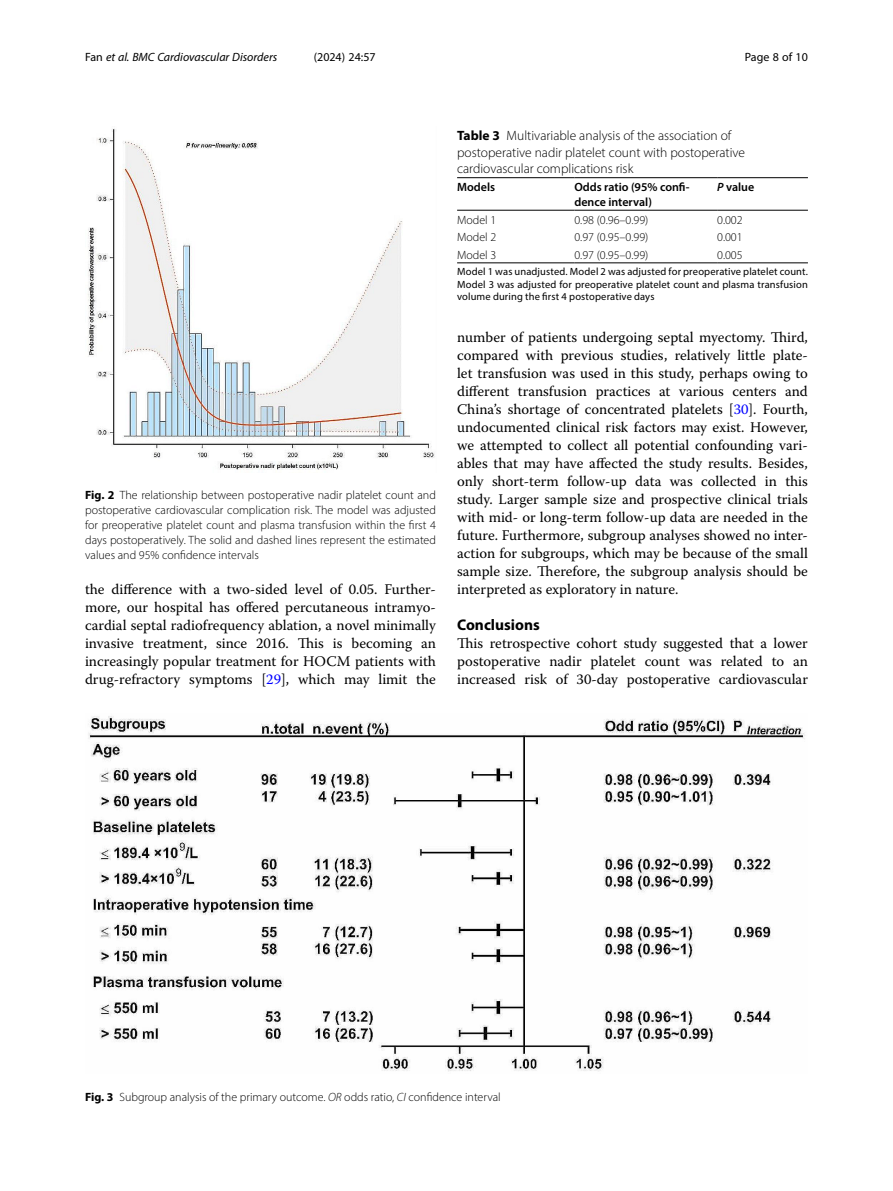
<style>
.page{position:relative;width:893px;height:1191px;background:#fff}
.page>*{position:absolute;margin:0;border:0;box-sizing:border-box;transform-origin:0 0}
.Head_1{font:700 15.45px "Myriad Pro";color:#000}
.Body_Text_Indent{font:14.7px/18px "Warnock Pro";color:#000;text-align:justify}
.Body_Text{font:14.7px/18px "Warnock Pro";color:#000;text-align:justify}
.Table_Caption{font:300 13.5px/16.5px "Myriad Pro";color:#000}
.Figure_Caption{font:300 12px/15px "Myriad Pro";color:#000;text-align:justify}
.Table_Body_Tab3_Deci{font:300 12px "Myriad Pro";color:#000}
.Table_Head{font:600 12px/15px "Myriad Pro";color:#000}
.t1{font:italic 12px "Myriad Pro";color:#000}
.t2{font:12px "Myriad Pro";color:#000}
.Table_Body{font:300 12px "Myriad Pro";color:#000}
.Table_Footnote{font:10.5px/12.8px "Myriad Pro";letter-spacing:.01em;color:#000;text-align:justify}
.s1{font-style:normal}
.s2{font-weight:700}
.s3{color:#00f}
.s4{font-style:italic}
</style>
<div class="page">
<hr style="left:457px;top:210px;width:117px;height:1px;background:#000">
<hr style="left:574px;top:177px;width:143px;height:1px;background:#000">
<hr style="left:574px;top:210px;width:143px;height:1px;background:#000">
<hr style="left:717px;top:177px;width:91px;height:1px;background:#000">
<hr style="left:717px;top:210px;width:91px;height:1px;background:#000">
<hr style="left:574px;top:263px;width:143px;height:1px;background:#000">
<hr style="left:717px;top:263px;width:91px;height:1px;background:#000">
<hr style="left:457px;top:263px;width:117px;height:1px;background:#000">
<hr style="left:457px;top:177px;width:117px;height:1px;background:#000">
<img style="left:88px;top:716px;width:717px;height:356px">
<img style="left:88px;top:128px;width:347px;height:342px">
<p class="t1" style="left:85px;top:50px;width:194px"><span class="s1">Fan</span> et al. BMC Cardiovascular Disorders</p>
<p class="t2" style="left:314px;top:50px;width:63px">(2024) 24:57</p>
<p class="t2" style="left:745px;top:50px;width:65px">Page 8 of 10</p>
<p class="Figure_Caption" style="left:85px;top:487px;width:352px"><span class="s2">Fig. 2</span> The relationship between postoperative nadir platelet count and postoperative cardiovascular complication risk. The model was adjusted for preoperative platelet count and plasma transfusion within the first 4 days postoperatively. The solid and dashed lines represent the estimated values and 95% confidence intervals</p>
<p class="Body_Text_Indent" style="left:85px;top:580px;width:352px">the difference with a two-sided level of 0.05. Further&shy;more, our hospital has offered percutaneous intramyo&shy;cardial septal radiofrequency ablation, a novel minimally invasive treatment, since 2016. This is becoming an increasingly popular treatment for HOCM patients with drug-refractory symptoms [<span class="s3">29</span>], which may limit the</p>
<p class="Table_Caption" style="left:457px;top:128px;width:289px"><span class="s2">Table 3</span> Multivariable analysis of the association of postoperative nadir platelet count with postoperative cardiovascular complications risk</p>
<p class="Table_Head" style="left:457px;top:179px;width:40px">Models</p>
<p class="Table_Head" style="left:574px;top:179px;width:117px">Odds ratio (95% confi&shy;dence interval)</p>
<p class="Table_Head" style="left:717px;top:179px;width:39px"><span class="s4">P</span> value</p>
<p class="Table_Body" style="left:457px;top:212px;width:41px">Model 1</p>
<p class="Table_Body_Tab3_Deci" style="left:574px;top:212px;width:75px">0.98 (0.96–0.99)</p>
<p class="Table_Body_Tab3_Deci" style="left:717px;top:212px;width:27px">0.002</p>
<p class="Table_Body" style="left:457px;top:230px;width:41px">Model 2</p>
<p class="Table_Body_Tab3_Deci" style="left:574px;top:230px;width:75px">0.97 (0.95–0.99)</p>
<p class="Table_Body_Tab3_Deci" style="left:717px;top:230px;width:27px">0.001</p>
<p class="Table_Body" style="left:457px;top:247px;width:41px">Model 3</p>
<p class="Table_Body_Tab3_Deci" style="left:574px;top:247px;width:75px">0.97 (0.95–0.99)</p>
<p class="Table_Body_Tab3_Deci" style="left:717px;top:247px;width:27px">0.005</p>
<p class="Table_Footnote" style="left:457px;top:265px;width:352px">Model 1 was unadjusted. Model 2 was adjusted for preoperative platelet count.<br>Model 3 was adjusted for preoperative platelet count and plasma transfusion volume during the first 4 postoperative days</p>
<p class="Body_Text_Indent" style="left:457px;top:328px;width:352px">number of patients undergoing septal myectomy. Third, compared with previous studies, relatively little plate&shy;let transfusion was used in this study, perhaps owing to different transfusion practices at various centers and China’s shortage of concentrated platelets [<span class="s3">30</span>]. Fourth, undocumented clinical risk factors may exist. However, we attempted to collect all potential confounding vari&shy;ables that may have affected the study results. Besides, only short-term follow-up data was collected in this study. Larger sample size and prospective clinical trials with mid- or long-term follow-up data are needed in the future. Furthermore, subgroup analyses showed no inter&shy;action for subgroups, which may be because of the small sample size. Therefore, the subgroup analysis should be interpreted as exploratory in nature.</p>
<p class="Head_1" style="left:457px;top:615px;width:84px">Conclusions</p>
<p class="Body_Text" style="left:457px;top:634px;width:352px">This retrospective cohort study suggested that a lower postoperative nadir platelet count was related to an increased risk of 30-day postoperative cardiovascular</p>
<p class="Figure_Caption" style="left:85px;top:1089px;width:417px"><span class="s2">Fig. 3</span> Subgroup analysis of the primary outcome. <span class="s4">OR</span> odds ratio, <span class="s4">CI</span> confidence interval</p>
</div>
